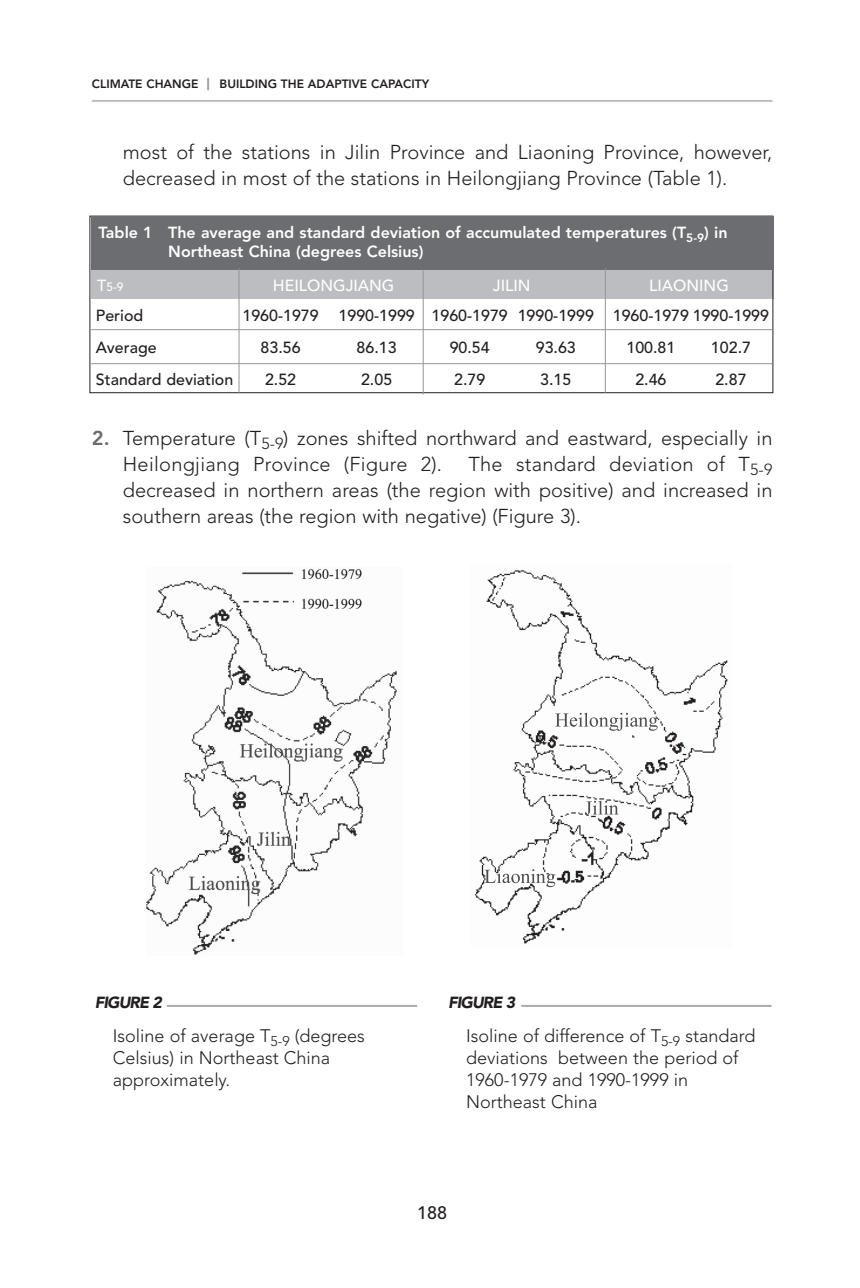
<style>
.page{position:relative;width:860px;height:1288px;background:#fff}
.page>*{position:absolute;margin:0;border:0;box-sizing:border-box;transform-origin:0 0}
.t1{font:300 20px/26px "Avenir";color:#231f20}
.t2{font:300 18px/22px "Avenir";color:#231f20}
.t3{font:500 18px "Avenir";color:#231f20}
.t4{font:500 16px "Avenir";color:#231f20}
.t5{font:800 16px/19.2px "Avenir";color:#fff}
.t6{font:500 16px "Avenir";color:#fff}
.t7{font:900 16px "Avenir";color:#231f20}
.t8{font:800 12px "Avenir";color:#231f20}
.t9{font:500 12px "Avenir";color:#fff}
.s1{font-size:16px;color:#939598}
.s2{font-size:16px}
.s3{font-weight:800;color:#6c6d70}
</style>
<div class="page">
<hr style="left:92px;top:100px;width:680px;height:1px;background:#808285">
<div style="left:91px;top:244px;width:681px;height:54px;background:#bcbdc0"></div>
<div style="left:89px;top:216px;width:684px;height:177px;border:1px solid #231f20"></div>
<hr style="left:91px;top:329px;width:681px;height:1px;background:#939598">
<hr style="left:91px;top:363px;width:681px;height:1px;background:#939598">
<div style="left:91px;top:217px;width:682px;height:53px;background:#6c6d70"></div>
<hr style="left:604px;top:269px;width:1px;height:124px;background:#939598">
<hr style="left:422px;top:271px;width:1px;height:124px;background:#939598">
<hr style="left:238px;top:269px;width:1px;height:124px;background:#939598">
<hr style="left:167px;top:1005px;width:250px;height:2px;background:#a8a9ad">
<hr style="left:521px;top:1005px;width:250px;height:2px;background:#a8a9ad">
<img style="left:147px;top:568px;width:250px;height:387px">
<img style="left:474px;top:570px;width:254px;height:374px">
<svg style="left:555px;top:713px;width:102px;height:18px"></svg>
<svg style="left:584px;top:801px;width:34px;height:14px"></svg>
<svg style="left:484px;top:869px;width:71px;height:18px"></svg>
<p class="t8" style="left:92px;top:79px;width:339px">CLIMATE CHANGE <span class="s1">|</span> BUILDING THE ADAPTIVE CAPACITY</p>
<p class="t1" style="left:123px;top:140px;width:651px">most of the stations in Jilin Province and Liaoning Province, however, decreased in most of the stations in Heilongjiang Province (Table 1).</p>
<p class="t5" style="left:168px;top:224px;width:560px;text-indent:-70px">Table 1 The average and standard deviation of accumulated temperatures (T<sub>5-9</sub>) in<br>Northeast China (degrees Celsius)</p>
<p class="t9" style="left:97px;top:282px;width:28px"><span class="s2">T</span>5-9</p>
<p class="t6" style="left:273px;top:279px;width:123px">HEILONGJIANG</p>
<p class="t6" style="left:492px;top:279px;width:39px">JILIN</p>
<p class="t6" style="left:648px;top:279px;width:81px">LIAONING</p>
<p class="t4" style="left:96px;top:309px;width:49px">Period</p>
<p class="t4" style="left:242px;top:309px;width:528px">1960-1979 1990-1999 1960-1979 1990-1999 1960-1979 1990-1999</p>
<p class="t4" style="left:96px;top:341px;width:62px">Average</p>
<p class="t4" style="left:260px;top:341px;width:42px">83.56</p>
<p class="t4" style="left:356px;top:341px;width:42px">86.13</p>
<p class="t4" style="left:449px;top:341px;width:42px">90.54</p>
<p class="t4" style="left:535px;top:341px;width:42px">93.63</p>
<p class="t4" style="left:626px;top:341px;width:50px">100.81</p>
<p class="t4" style="left:710px;top:341px;width:42px">102.7</p>
<p class="t4" style="left:96px;top:373px;width:139px">Standard deviation</p>
<p class="t4" style="left:265px;top:373px;width:33px">2.52</p>
<p class="t4" style="left:361px;top:373px;width:33px">2.05</p>
<p class="t4" style="left:454px;top:373px;width:33px">2.79</p>
<p class="t4" style="left:540px;top:373px;width:33px">3.15</p>
<p class="t4" style="left:635px;top:373px;width:33px">2.46</p>
<p class="t4" style="left:715px;top:373px;width:33px">2.87</p>
<p class="t1" style="left:123px;top:426px;width:651px;text-indent:-31px"><span class="s3">2.</span> Temperature (T<sub>5-9</sub>) zones shifted northward and eastward, especially in<br>Heilongjiang Province (Figure 2).</p>
<p class="t1" style="left:123px;top:452px;width:651px;text-align:justify;text-indent:345px">The standard deviation of T<sub>5-9 </sub>decreased in northern areas (the region with positive) and increased in southern areas (the region with negative) (Figure 3).</p>
<p class="t7" style="left:95px;top:996px;width:71px">FIGURE 2</p>
<p class="t2" style="left:113px;top:1027px;width:253px">Isoline of average T<sub>5-9</sub> (degrees<br>Celsius) in Northeast China approximately.</p>
<p class="t7" style="left:448px;top:996px;width:71px">FIGURE 3</p>
<p class="t2" style="left:466px;top:1027px;width:290px">Isoline of difference of T<sub>5-9</sub> standard deviations between the period of<br>1960-1979 and 1990-1999 in<br>Northeast China</p>
<p class="t3" style="left:417px;top:1205px;width:32px">188</p>
</div>
